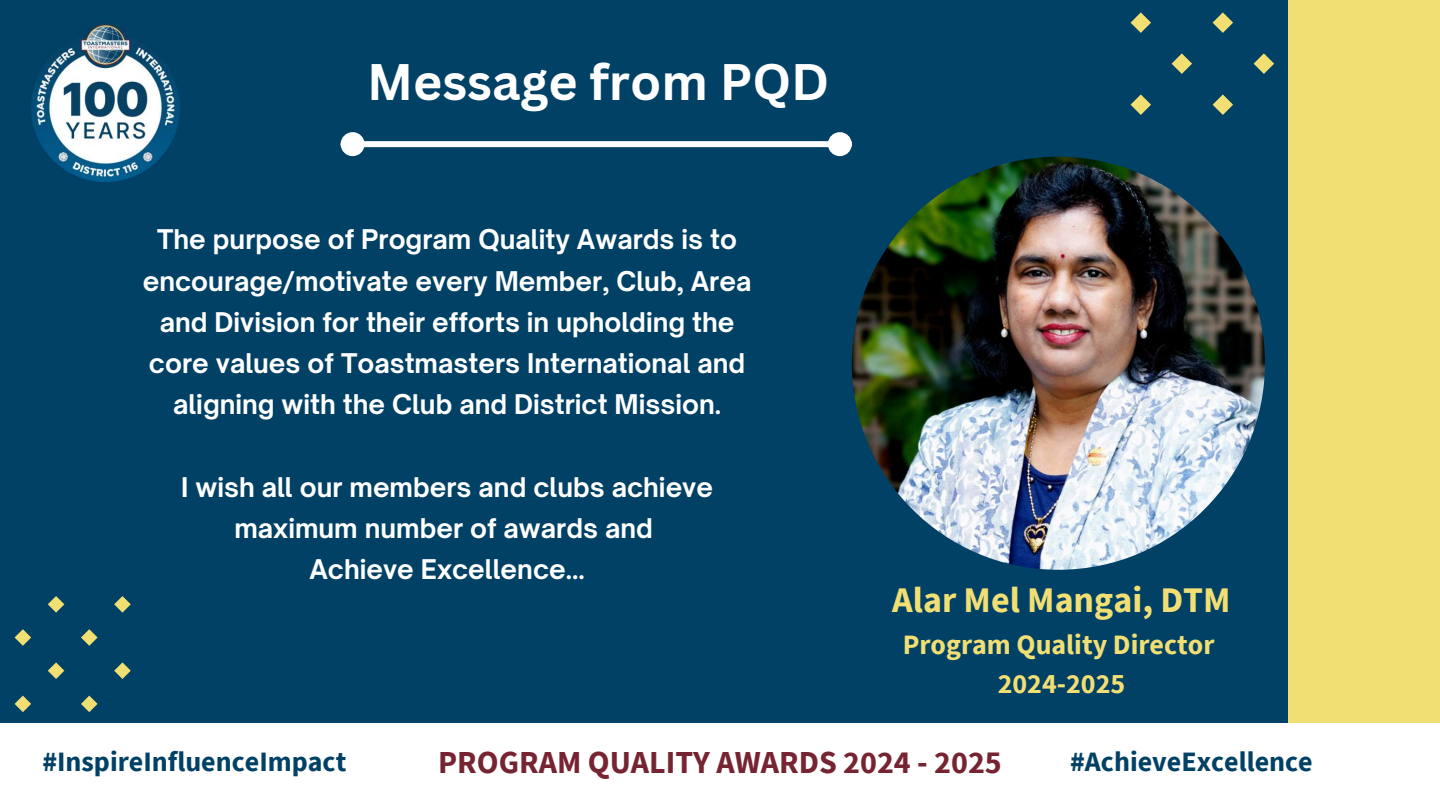
<style>
.page{position:relative;width:1440px;height:810px;background:#004165}
.page>*{position:absolute;margin:0;border:0;box-sizing:border-box;transform-origin:0 0}
.t1{font:700 50px "Canva Sans";color:#fff}
.t2{font:700 36px "Source Sans Pro";color:#f2df74}
.t3{font:700 32px "Source Sans Pro";color:#772432}
.t4{font:700 28px "Source Sans Pro";color:#004165}
.t5{font:700 28px "Source Sans Pro";color:#f2df74}
.t6{font:700 26px/41.2px "Open Sauce One";color:#fff;text-align:center}
</style>
<div class="page">
<div style="left:1288px;top:0;width:152px;height:810px;background:#f2df74"></div>
<svg style="left:1131px;top:12px;width:20px;height:21px"></svg>
<svg style="left:1131px;top:94px;width:20px;height:21px"></svg>
<svg style="left:1172px;top:53px;width:20px;height:21px"></svg>
<svg style="left:1213px;top:12px;width:20px;height:21px"></svg>
<svg style="left:1213px;top:94px;width:20px;height:21px"></svg>
<svg style="left:1254px;top:53px;width:20px;height:21px"></svg>
<svg style="left:15px;top:629px;width:16px;height:17px"></svg>
<svg style="left:15px;top:696px;width:16px;height:16px"></svg>
<svg style="left:48px;top:596px;width:16px;height:17px"></svg>
<svg style="left:48px;top:662px;width:16px;height:17px"></svg>
<svg style="left:81px;top:629px;width:17px;height:17px"></svg>
<svg style="left:81px;top:696px;width:17px;height:16px"></svg>
<svg style="left:114px;top:596px;width:17px;height:17px"></svg>
<svg style="left:114px;top:662px;width:17px;height:17px"></svg>
<div style="left:0;top:723px;width:1440px;height:87px;background:#fff"></div>
<img style="left:31px;top:23px;width:149px;height:159px">
<div style="left:363px;top:141px;width:466px;height:6px;background:#fff"></div>
<div style="left:344px;top:135px;width:18px;height:18px;background:#fff;border-radius:50%"></div>
<div style="left:341px;top:132px;width:24px;height:24px;border:6px solid #fff;border-radius:50%"></div>
<div style="left:831px;top:135px;width:18px;height:18px;background:#fff;border-radius:50%"></div>
<div style="left:828px;top:132px;width:24px;height:24px;border:6px solid #fff;border-radius:50%"></div>
<img style="left:852px;top:157px;width:413px;height:413px;border-radius:50%">
<h1 class="t1" style="left:367px;top:47px;width:464px">Message from PQD</h1>
<p class="t6" style="left:143px;top:219px;width:610px">The purpose of Program Quality Awards is to encourage/motivate every Member, Club, Area and Division for their efforts in upholding the core values of Toastmasters International and aligning with the Club and District Mission.</p>
<p class="t6" style="left:181px;top:466px;width:533px">I wish all our members and clubs achieve maximum number of awards and</p>
<h2 class="t6" style="left:309px;top:549px;width:277px">Achieve Excellence...</h2>
<p class="t2" style="left:892px;top:577px;width:340px">Alar Mel Mangai, DTM</p>
<p class="t5" style="left:903px;top:627px;width:313px">Program Quality Director</p>
<p class="t5" style="left:998px;top:666px;width:129px">2024-2025</p>
<p class="t4" style="left:42px;top:744px;width:306px">#InspireInfluenceImpact</p>
<p class="t3" style="left:438px;top:742px;width:565px">PROGRAM QUALITY AWARDS 2024 - 2025</p>
<p class="t4" style="left:1070px;top:744px;width:244px">#AchieveExcellence</p>
</div>
